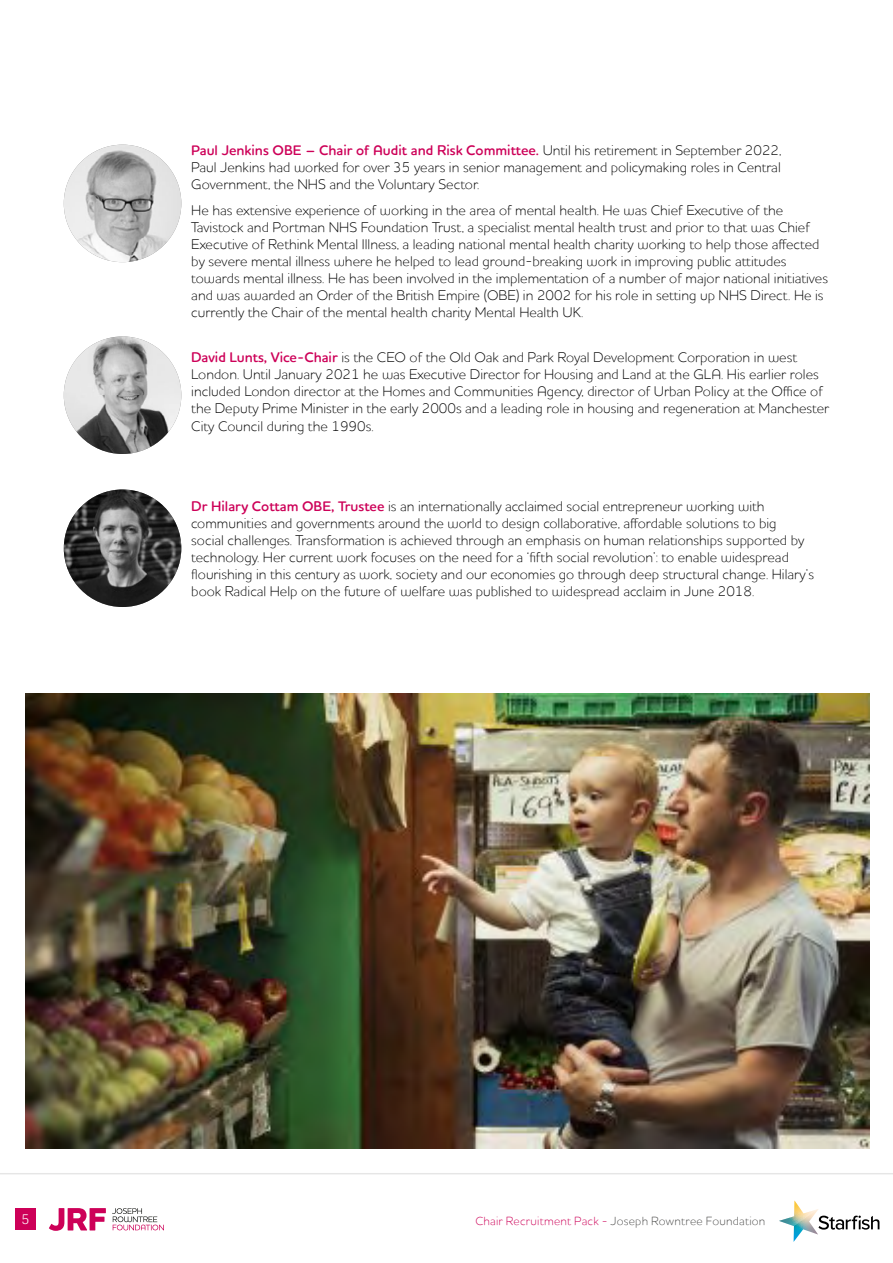
<style>
.page{position:relative;width:893px;height:1263px;background:#fff}
.page>*{position:absolute;margin:0;border:0;box-sizing:border-box;transform-origin:0 0}
.t1{font:14.25px/17.1px "Houschka Rounded Alt Regular 10";color:#000}
.t2{font:300 13.5px "Flama";color:#fff}
.t3{font:12px "Houschka Rounded Alt Regular 10";letter-spacing:.015em;color:#4a4a49}
.s1{font-family:"Houschka Rounded Alt Regular 8";color:#cd0058}
.s2{color:#cd0058}
</style>
<div class="page">
<svg style="left:49px;top:1208px;width:57px;height:23px"></svg>
<svg style="left:112px;top:1208px;width:52px;height:22px"></svg>
<svg style="left:779px;top:1200px;width:100px;height:42px"></svg>
<div style="left:15px;top:1208px;width:21px;height:21px;background:#cd0058"></div>
<hr style="left:0;top:1173px;width:893px;height:1px;background:#000">
<img style="left:64px;top:145px;width:117px;height:117px;border-radius:59px">
<img style="left:64px;top:336px;width:117px;height:118px;border-radius:59px">
<img style="left:64px;top:489px;width:117px;height:118px;border-radius:59px">
<img style="left:25px;top:694px;width:845px;height:455px">
<p class="t1" style="left:191px;top:141px;width:592px;text-align:justify"><span class="s1">Paul Jenkins OBE – Chair of Audit and Risk Committee.</span> Until his retirement in September 2022, Paul Jenkins had worked for over 35 years in senior management and policymaking roles in Central Government, the NHS and the Voluntary Sector.</p>
<p class="t1" style="left:191px;top:201px;width:638px">He has extensive experience of working in the area of mental health. He was Chief Executive of the Tavistock and Portman NHS Foundation Trust, a specialist mental health trust and prior to that was Chief Executive of Rethink Mental Illness, a leading national mental health charity working to help those affected by severe mental illness where he helped to lead ground-breaking work in improving public attitudes towards mental illness. He has been involved in the implementation of a number of major national initiatives and was awarded an Order of the British Empire (OBE) in 2002 for his role in setting up NHS Direct. He is currently the Chair of the mental health charity Mental Health UK.</p>
<p class="t1" style="left:191px;top:348px;width:639px"><span class="s1">David Lunts, Vice-Chair</span> is the CEO of the Old Oak and Park Royal Development Corporation in west London. Until January 2021 he was Executive Director for Housing and Land at the GLA. His earlier roles included London director at the Homes and Communities Agency, director of Urban Policy at the Office of the Deputy Prime Minister in the early 2000s and a leading role in housing and regeneration at Manchester City Council during the 1990s.</p>
<p class="t1" style="left:191px;top:497px;width:624px"><span class="s1">Dr Hilary Cottam OBE, Trustee</span> is an internationally acclaimed social entrepreneur working with communities and governments around the world to design collaborative, affordable solutions to big<br>social challenges. Transformation is achieved through an emphasis on human relationships supported by technology. Her current work focuses on the need for a ‘fifth social revolution’: to enable widespread flourishing in this century as work, society and our economies go through deep structural change. Hilary’s book Radical Help on the future of welfare was published to widespread acclaim in June 2018.</p>
<p class="t2" style="left:22px;top:1210px;width:9px">5</p>
<p class="t3" style="left:475px;top:1212px;width:291px"><span class="s2">Chair Recruitment Pack -</span> Joseph Rowntree Foundation</p>
</div>
